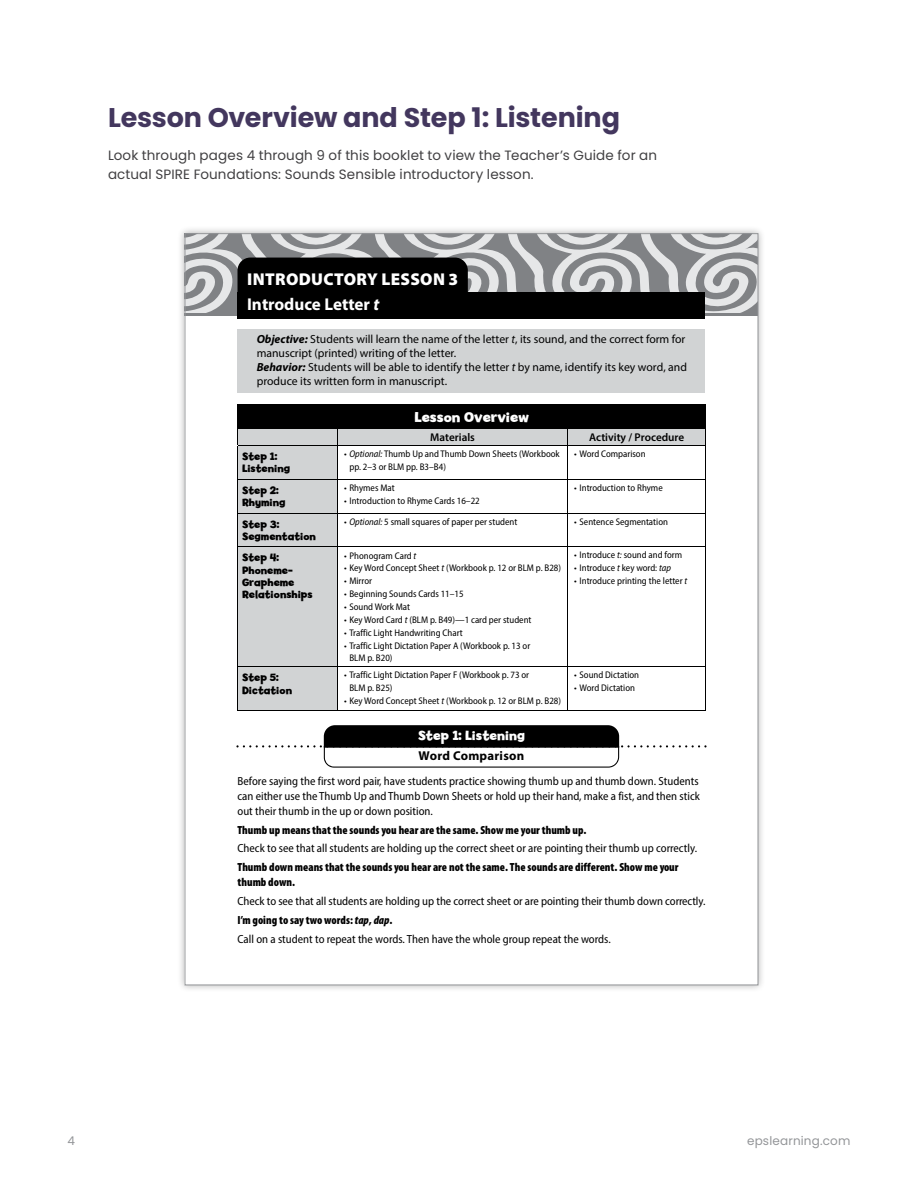
<style>
.page{position:relative;width:918px;height:1188px;background:#fff}
.page>*{position:absolute;margin:0;border:0;box-sizing:border-box;transform-origin:0 0}
.t1{font:700 27px "Poppins";letter-spacing:-.005em;color:#43375e}
.t2{font:900 17.1px/25.2px "Myriad Pro";letter-spacing:.02em;color:#fff}
.t3{font:700 15px "Billy";color:#fff}
.t4{font:700 13.95px "Billy";color:#fff}
.t5{font:13.5px/19.5px "Poppins";letter-spacing:.01em;color:#414042}
.t6{font:700 12.9px "Myriad Pro";letter-spacing:.02em;color:#000}
.t7{font:12px "Poppins";letter-spacing:.015em;color:#939598}
.t8{font:semi-condensed 11.85px/15px "Myriad Pro";color:#000;text-align:justify}
.t9{font:11.85px/14px "Myriad Pro";color:#000}
.t10{font:900 condensed 11.85px/15px "Myriad Pro";color:#000}
.t11{font:700 11.25px/12.3px "Billy";color:#000}
.t12{font:600 11.25px "Myriad Pro";color:#000}
.t13{font:semi-condensed 9.6px/12.9px "Myriad Pro";color:#000}
.s1{font-weight:700}
.s2{font-weight:700;font-style:italic}
.s3{font-style:italic}
.s4{font-weight:900;font-stretch:condensed}
.s5{font-weight:900;font-style:italic;font-stretch:condensed}
</style>
<div class="page">
<div style="left:177px;top:226px;width:589px;height:767px;background:#000;opacity:.3"></div>
<div style="left:185px;top:234px;width:573px;height:751px;background:#fff"></div>
<svg style="left:187px;top:235px;width:569px;height:79px;background:#adafb1"></svg>
<hr style="left:185px;top:314px;width:573px;height:2px;background:#808285">
<div style="left:238px;top:258px;width:230px;height:34px;background:#000"></div>
<div style="left:238px;top:292px;width:467px;height:27px;background:#000"></div>
<div style="left:238px;top:330px;width:467px;height:35px;background:#d1d3d4"></div>
<div style="left:238px;top:358px;width:467px;height:35px;background:#d1d3d4"></div>
<svg style="left:236px;top:725px;width:471px;height:43px"></svg>
<div style="left:238px;top:404px;width:468px;height:24px;background:#000"></div>
<svg style="left:239px;top:429px;width:466px;height:281px"></svg>
<svg style="left:337px;top:429px;width:1px;height:16px"></svg>
<svg style="left:567px;top:429px;width:1px;height:16px"></svg>
<hr style="left:238px;top:445px;width:100px;height:1px;background:#000">
<hr style="left:238px;top:446px;width:1px;height:33px;background:#000">
<hr style="left:338px;top:445px;width:230px;height:1px;background:#000">
<hr style="left:337px;top:446px;width:1px;height:33px;background:#000">
<hr style="left:568px;top:445px;width:138px;height:1px;background:#000">
<hr style="left:567px;top:446px;width:1px;height:33px;background:#000">
<hr style="left:705px;top:446px;width:1px;height:33px;background:#000">
<hr style="left:238px;top:479px;width:100px;height:1px;background:#000">
<hr style="left:238px;top:480px;width:1px;height:33px;background:#000">
<hr style="left:338px;top:479px;width:230px;height:1px;background:#000">
<hr style="left:337px;top:480px;width:1px;height:33px;background:#000">
<hr style="left:568px;top:479px;width:138px;height:1px;background:#000">
<hr style="left:567px;top:480px;width:1px;height:33px;background:#000">
<hr style="left:705px;top:480px;width:1px;height:33px;background:#000">
<hr style="left:238px;top:513px;width:100px;height:1px;background:#000">
<hr style="left:238px;top:513px;width:1px;height:34px;background:#000">
<hr style="left:338px;top:513px;width:230px;height:1px;background:#000">
<hr style="left:337px;top:513px;width:1px;height:34px;background:#000">
<hr style="left:568px;top:513px;width:138px;height:1px;background:#000">
<hr style="left:567px;top:513px;width:1px;height:34px;background:#000">
<hr style="left:705px;top:513px;width:1px;height:34px;background:#000">
<hr style="left:238px;top:547px;width:100px;height:1px;background:#000">
<hr style="left:238px;top:547px;width:1px;height:119px;background:#000">
<hr style="left:338px;top:547px;width:230px;height:1px;background:#000">
<hr style="left:337px;top:547px;width:1px;height:119px;background:#000">
<hr style="left:568px;top:547px;width:138px;height:1px;background:#000">
<hr style="left:567px;top:547px;width:1px;height:119px;background:#000">
<hr style="left:705px;top:547px;width:1px;height:119px;background:#000">
<hr style="left:238px;top:666px;width:100px;height:1px;background:#000">
<hr style="left:238px;top:667px;width:1px;height:43px;background:#000">
<hr style="left:338px;top:666px;width:230px;height:1px;background:#000">
<hr style="left:337px;top:667px;width:1px;height:43px;background:#000">
<hr style="left:568px;top:666px;width:138px;height:1px;background:#000">
<hr style="left:567px;top:667px;width:1px;height:43px;background:#000">
<hr style="left:705px;top:667px;width:1px;height:43px;background:#000">
<hr style="left:238px;top:710px;width:100px;height:1px;background:#000">
<hr style="left:338px;top:710px;width:230px;height:1px;background:#000">
<hr style="left:568px;top:710px;width:138px;height:1px;background:#000">
<svg style="left:705px;top:429px;width:1px;height:16px"></svg>
<svg style="left:238px;top:429px;width:1px;height:16px"></svg>
<hr style="left:238px;top:428px;width:100px;height:1px;background:#000">
<hr style="left:338px;top:428px;width:230px;height:1px;background:#000">
<hr style="left:568px;top:428px;width:138px;height:1px;background:#000">
<h1 class="t1" style="left:108px;top:102px;width:514px">Lesson Overview and Step 1: Listening</h1>
<h3 class="t5" style="left:108px;top:146px;width:551px">Look through pages 4 through 9 of this booklet to view the Teacher’s Guide for an actual SPIRE Foundations: Sounds Sensible introductory lesson.</h3>
<h2 class="t2" style="left:247px;top:266px;width:213px">INTRODUCTORY LESSON 3<br><span class="s1">Introduce Letter</span> <span class="s2">t</span></h2>
<p class="t9" style="left:257px;top:332px;width:432px"><span class="s2">Objective:</span> Students will learn the name of the letter <span class="s3">t</span>, its sound, and the correct form for manuscript (printed) writing of the letter.<br><span class="s2">Behavior:</span> Students will be able to identify the letter <span class="s3">t</span> by name, identify its key word, and produce its written form in manuscript.</p>
<h3 class="t3" style="left:414px;top:408px;width:116px">Lesson Overview</h3>
<p class="t12" style="left:430px;top:430px;width:46px">Materials</p>
<p class="t12" style="left:589px;top:430px;width:97px">Activity / Procedure</p>
<p class="t11" style="left:242px;top:450px;width:50px">Step 1:<br>Listening</p>
<p class="t13" style="left:349px;top:447px;width:212px;text-indent:-5px">• <span class="s3">Optional:</span> Thumb Up and Thumb Down Sheets (Workbook pp. 2–3 or BLM pp. B3–B4)</p>
<p class="t13" style="left:574px;top:447px;width:73px">• Word Comparison</p>
<p class="t11" style="left:242px;top:484px;width:45px">Step 2:<br>Rhyming</p>
<p class="t13" style="left:344px;top:481px;width:52px">• Rhymes Mat</p>
<p class="t13" style="left:574px;top:481px;width:90px">• Introduction to Rhyme</p>
<p class="t13" style="left:344px;top:494px;width:137px">• Introduction to Rhyme Cards 16–22</p>
<p class="t11" style="left:242px;top:518px;width:75px">Step 3:<br>Segmentation</p>
<p class="t13" style="left:344px;top:515px;width:175px">• <span class="s3">Optional:</span> 5 small squares of paper per student</p>
<p class="t13" style="left:574px;top:515px;width:95px">• Sentence Segmentation</p>
<p class="t11" style="left:242px;top:552px;width:72px">Step 4:<br>Phoneme-<br>Grapheme<br>Relationships</p>
<p class="t13" style="left:344px;top:549px;width:74px">• Phonogram Card <span class="s3">t</span></p>
<p class="t13" style="left:574px;top:549px;width:110px">• Introduce <span class="s3">t:</span> sound and form</p>
<p class="t13" style="left:574px;top:562px;width:98px">• Introduce <span class="s3">t</span> key word: <span class="s3">tap</span></p>
<p class="t13" style="left:574px;top:574px;width:114px">• Introduce printing the letter <span class="s3">t</span></p>
<p class="t13" style="left:344px;top:562px;width:219px">• Key Word Concept Sheet <span class="s3">t</span> (Workbook p. 12 or BLM p. B28)</p>
<p class="t13" style="left:344px;top:574px;width:30px">• Mirror</p>
<p class="t13" style="left:344px;top:587px;width:121px">• Beginning Sounds Cards 11–15</p>
<p class="t13" style="left:344px;top:600px;width:67px">• Sound Work Mat</p>
<p class="t13" style="left:344px;top:613px;width:189px">• Key Word Card <span class="s3">t</span> (BLM p. B49)—1 card per student</p>
<p class="t13" style="left:344px;top:626px;width:120px">• Traffic Light Handwriting Chart</p>
<p class="t13" style="left:349px;top:639px;width:182px;text-indent:-5px">• Traffic Light Dictation Paper A (Workbook p. 13 or<br>BLM p. B20)</p>
<p class="t11" style="left:242px;top:672px;width:52px">Step 5:<br>Dictation</p>
<p class="t13" style="left:349px;top:668px;width:181px;text-indent:-5px">• Traffic Light Dictation Paper F (Workbook p. 73 or<br>BLM p. B25)</p>
<p class="t13" style="left:344px;top:694px;width:219px">• Key Word Concept Sheet <span class="s3">t</span> (Workbook p. 12 or BLM p. B28)</p>
<p class="t13" style="left:574px;top:668px;width:66px">• Sound Dictation</p>
<p class="t13" style="left:574px;top:681px;width:62px">• Word Dictation</p>
<h3 class="t4" style="left:418px;top:727px;width:108px">Step 1: Listening</h3>
<h3 class="t6" style="left:419px;top:747px;width:107px">Word Comparison</h3>
<p class="t8" style="left:238px;top:773px;width:464px">Before saying the first word pair, have students practice showing thumb up and thumb down. Students can either use the Thumb Up and Thumb Down Sheets or hold up their hand, make a fist, and then stick out their thumb in the up or down position.</p>
<p class="t10" style="left:238px;top:822px;width:350px">Thumb up means that the sounds you hear are the same. Show me your thumb up.</p>
<p class="t8" style="left:238px;top:841px;width:461px">Check to see that all students are holding up the correct sheet or are pointing their thumb up correctly.</p>
<p class="t10" style="left:238px;top:859px;width:443px">Thumb down means that the sounds you hear are not the same. The sounds are different. Show me your thumb down.</p>
<p class="t8" style="left:238px;top:892px;width:469px;line-height:18.9px;text-align:left">Check to see that all students are holding up the correct sheet or are pointing their thumb down correctly.<br><span class="s4">I’m going to say two words:</span> <span class="s5">tap</span><span class="s4">,</span> <span class="s5">dap</span><span class="s4">.<br></span>Call on a student to repeat the words. Then have the whole group repeat the words.</p>
<p class="t7" style="left:68px;top:1134px;width:9px">4</p>
<p class="t7" style="left:747px;top:1134px;width:105px">epslearning.com</p>
</div>
